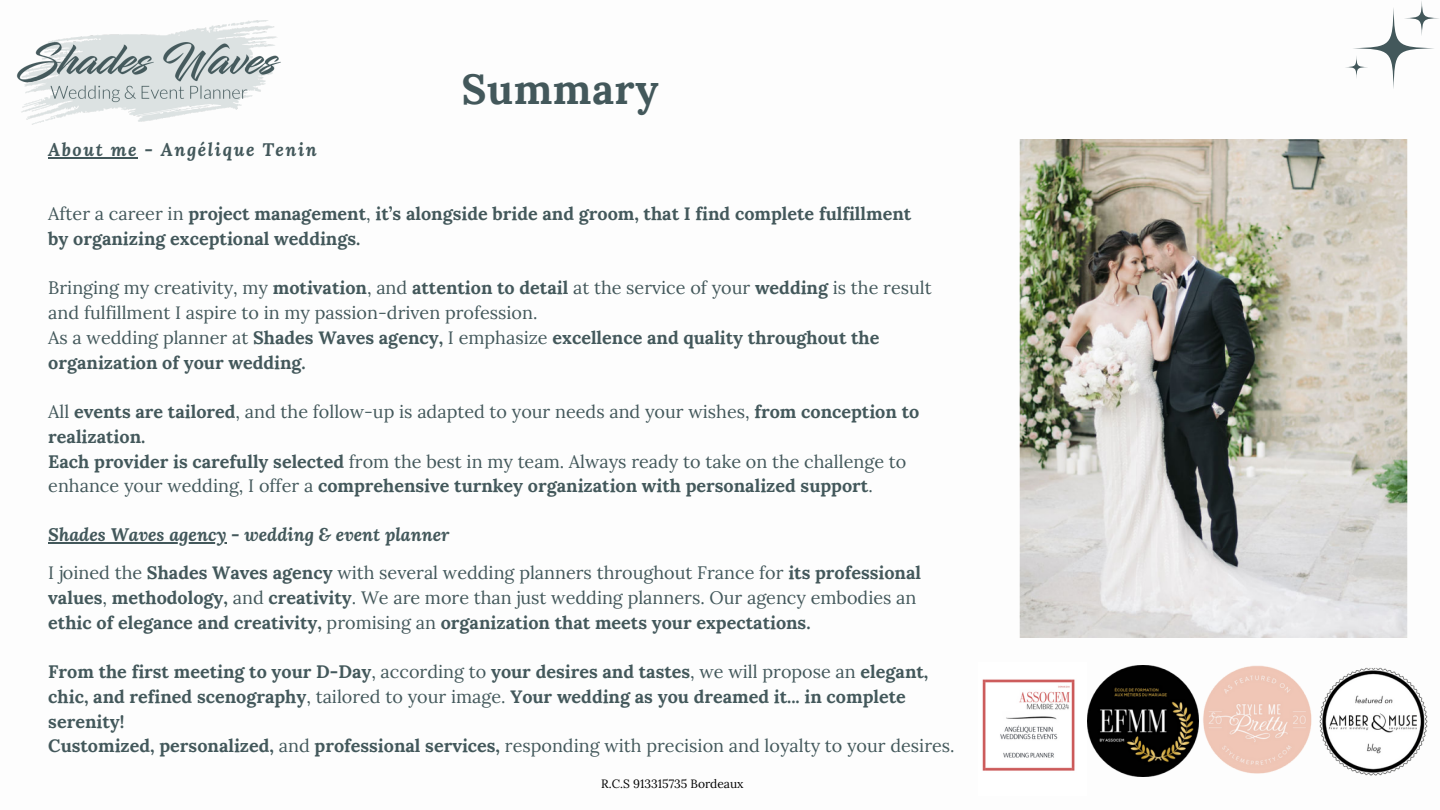
<style>
.page{position:relative;width:1440px;height:810px;background:#fff}
.page>*{position:absolute;margin:0;border:0;box-sizing:border-box;transform-origin:0 0}
.t1{font:700 42px "Lora";letter-spacing:.015em;color:#43585b}
.t2{font:700 18px/24.8px "Lora";color:#43585b}
.t3{font:18px/24.8px "Lora";color:#43585b}
.t4{font:italic 700 18px "Lora";color:#43585b}
.t5{font:italic 700 18px "Lora";letter-spacing:.085em;color:#43585b}
.t6{font:12px "Lora";color:#000}
.s1{font-weight:400}
.s2{font-weight:700}
</style>
<div class="page">
<svg style="left:1352px;top:7px;width:83px;height:82px"></svg>
<svg style="left:1345px;top:55px;width:23px;height:24px"></svg>
<svg style="left:1404px;top:0;width:36px;height:36px"></svg>
<img style="left:1203px;top:665px;width:109px;height:109px">
<img style="left:1087px;top:665px;width:111px;height:111px">
<img style="left:1319px;top:667px;width:109px;height:109px">
<img style="left:1019px;top:139px;width:388px;height:498px">
<hr style="left:48px;top:158px;width:90px;height:1px;background:#43585b">
<img style="left:16px;top:20px;width:265px;height:105px">
<img style="left:982px;top:679px;width:93px;height:92px">
<hr style="left:48px;top:542px;width:179px;height:2px;background:#43585b">
<h3 class="t5" style="left:48px;top:138px;width:270px">About me - Angélique Tenin</h3>
<p class="t1" style="left:462px;top:62px;width:198px">Summary</p>
<h3 class="t2" style="left:48px;top:201px;width:865px"><span class="s1">After a career in</span> project management<span class="s1">,</span> it’s alongside bride and groom, that I find complete fulfillment by organizing exceptional weddings.</h3>
<h3 class="t3" style="left:48px;top:275px;width:885px">Bringing my creativity, my <span class="s2">motivation</span>, and <span class="s2">attention to detail</span> at the service of your <span class="s2">wedding</span> is the result and fulfillment I aspire to in my passion-driven profession.<br>As a wedding planner at <span class="s2">Shades Waves agency,</span> I emphasize <span class="s2">excellence and quality throughout the organization of your wedding.</span></h3>
<h2 class="t3" style="left:48px;top:399px;width:873px">All <span class="s2">events are tailored</span>, and the follow-up is adapted to your needs and your wishes, <span class="s2">from conception to realization.<br>Each provider is carefully selected</span> from the best in my team. Always ready to take on the challenge to enhance your wedding, I offer a <span class="s2">comprehensive turnkey organization with personalized support</span>.</h2>
<p class="t4" style="left:48px;top:522px;width:403px">Shades Waves agency - wedding &amp; event planner</p>
<p class="t2" style="left:48px;top:560px;width:874px"><span class="s1">I joined the</span> Shades Waves agency <span class="s1">with several wedding planners throughout France for</span> its professional values<span class="s1">,</span> methodology, <span class="s1">and</span> creativity<span class="s1">. We are more than just wedding planners. Our agency embodies an </span>ethic of elegance and creativity, <span class="s1">promising an</span> organization that meets your expectations.</p>
<p class="t2" style="left:48px;top:659px;width:908px">From the first meeting to your D-Day<span class="s1">, according to</span> your desires and tastes<span class="s1">, we will propose an</span> elegant, chic, and refined scenography<span class="s1">, tailored to your image.</span> Your wedding as you dreamed it... in complete serenity!<br>Customized, personalized, <span class="s1">and</span> professional services, <span class="s1">responding with precision and loyalty to your desires.</span></p>
<p class="t6" style="left:601px;top:776px;width:144px">R.C.S 913315735 Bordeaux</p>
</div>
